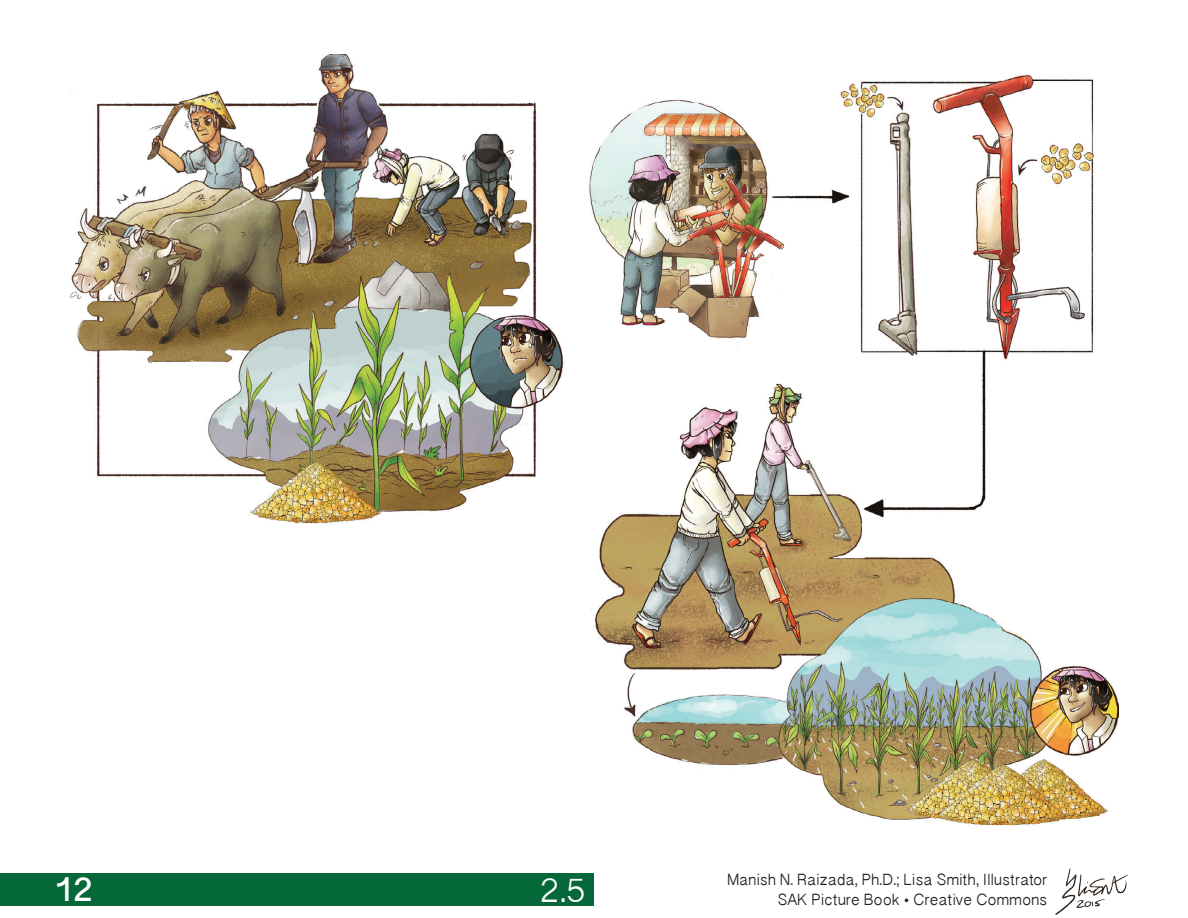
<style>
.page{position:relative;width:1188px;height:918px;background:#fff}
.page>*{position:absolute;margin:0;border:0;box-sizing:border-box;transform-origin:0 0}
.t1{font:39px "Oriya Sangam MN";color:#fff}
.t2{font:700 39px "Oriya Sangam MN";color:#fff}
.t3{font:18px "Oriya Sangam MN";color:#231f20}
</style>
<div class="page">
<img style="left:1055px;top:868px;width:73px;height:47px">
<div style="left:0;top:874px;width:594px;height:32px;background:#056839"></div>
<img style="left:70px;top:54px;width:1048px;height:772px">
<h1 class="t2" style="left:54px;top:865px;width:41px">12</h1>
<p class="t1" style="left:540px;top:866px;width:48px">2.5</p>
<p class="t3" style="left:727px;top:868px;width:322px">Manish N. Raizada, Ph.D.; Lisa Smith, Illustrator</p>
<p class="t3" style="left:777px;top:888px;width:271px">SAK Picture Book • Creative Commons</p>
</div>
